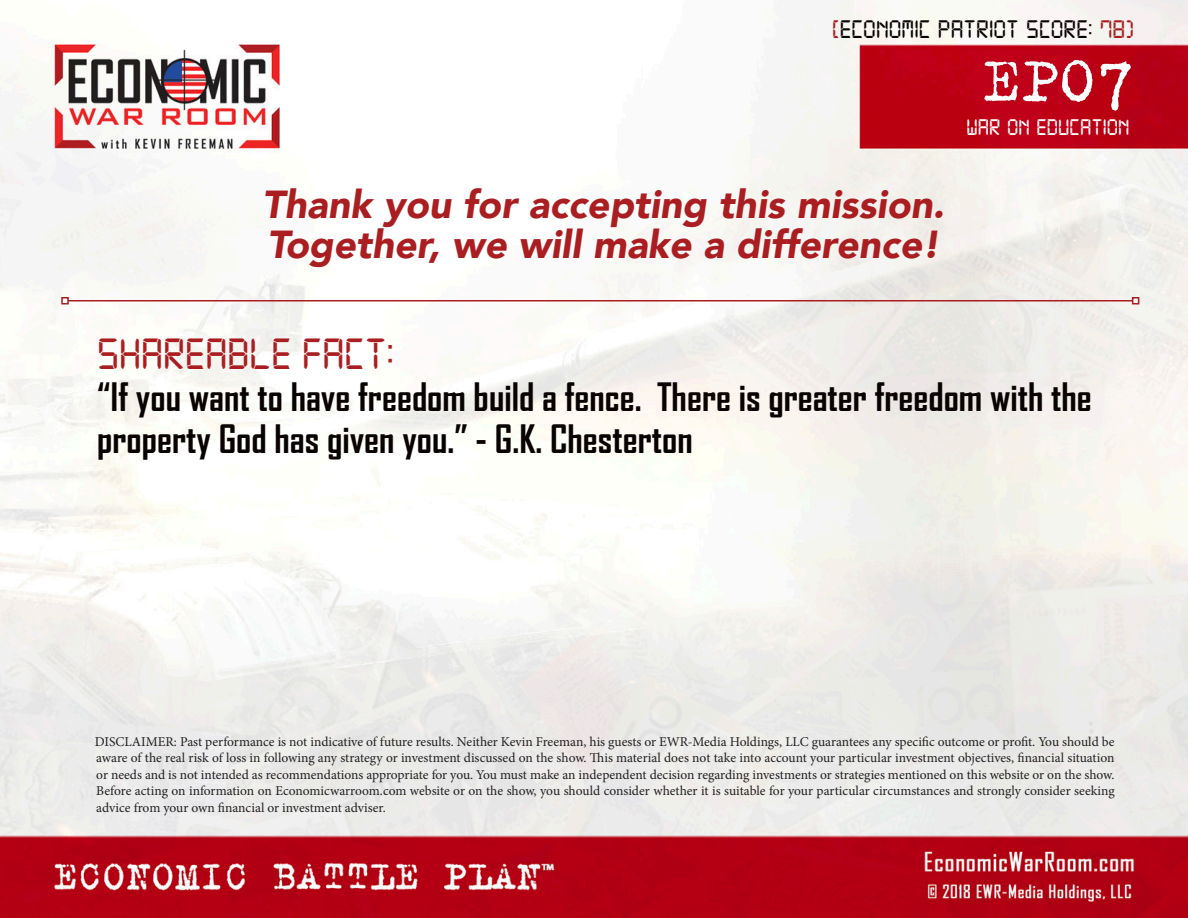
<style>
.page{position:relative;width:1188px;height:918px;background:#fff}
.page>*{position:absolute;margin:0;border:0;box-sizing:border-box;transform-origin:0 0}
.t1{font:69px "Trixie";color:#fff}
.t2{font:46.5px "Digital 7";color:#aa1e21}
.t3{font:italic 900 39px "Avenir";color:#aa1e21}
.t4{font:700 37.5px/42px "Agency FB";color:#080302}
.t5{font:27px "Digital 7";color:#080302}
.t6{font:24px "Digital 7";color:#fff}
.t7{font:13.5px/16.5px "Minion Pro";color:#231f20;text-align:justify}
.s1{color:#aa1e21}
</style>
<div class="page">
<img style="left:0;top:0;width:1188px;height:918px">
<hr style="left:68px;top:300px;width:1065px;height:2px;background:#aa1e21">
<div style="left:61px;top:297px;width:8px;height:7px;border:2px solid #aa1e21"></div>
<div style="left:1132px;top:297px;width:7px;height:7px;border:2px solid #aa1e21"></div>
<h3 class="t5" style="left:832px;top:18px;width:303px"><span class="s1">[</span>ECONOMIC PATRIOT SCORE: <span class="s1">78)</span></h3>
<p class="t3" style="left:262px;top:172px;width:684px">Thank you for accepting this mission.</p>
<p class="t3" style="left:267px;top:212px;width:674px">Together, we will make a difference!</p>
<h1 class="t1" style="left:982px;top:35px;width:153px">EP07</h1>
<h3 class="t6" style="left:966px;top:116px;width:165px">WAR ON EDUCATION</h3>
<p class="t2" style="left:97px;top:333px;width:299px">SHAREABLE FACT:</p>
<p class="t4" style="left:97px;top:376px;width:996px">“If you want to have freedom build a fence. There is greater freedom with the property God has given you.” - G.K. Chesterton</p>
<p class="t7" style="left:95px;top:733px;width:1021px">DISCLAIMER: Past performance is not indicative of future results. Neither Kevin Freeman, his guests or EWR-Media Holdings, LLC guarantees any specific outcome or profit. You should be aware of the real risk of loss in following any strategy or investment discussed on the show. This material does not take into account your particular investment objectives, financial situation or needs and is not intended as recommendations appropriate for you. You must make an independent decision regarding investments or strategies mentioned on this website or on the show.<br>Before acting on information on Economicwarroom.com website or on the show, you should consider whether it is suitable for your particular circumstances and strongly consider seeking advice from your own financial or investment adviser.</p>
</div>
